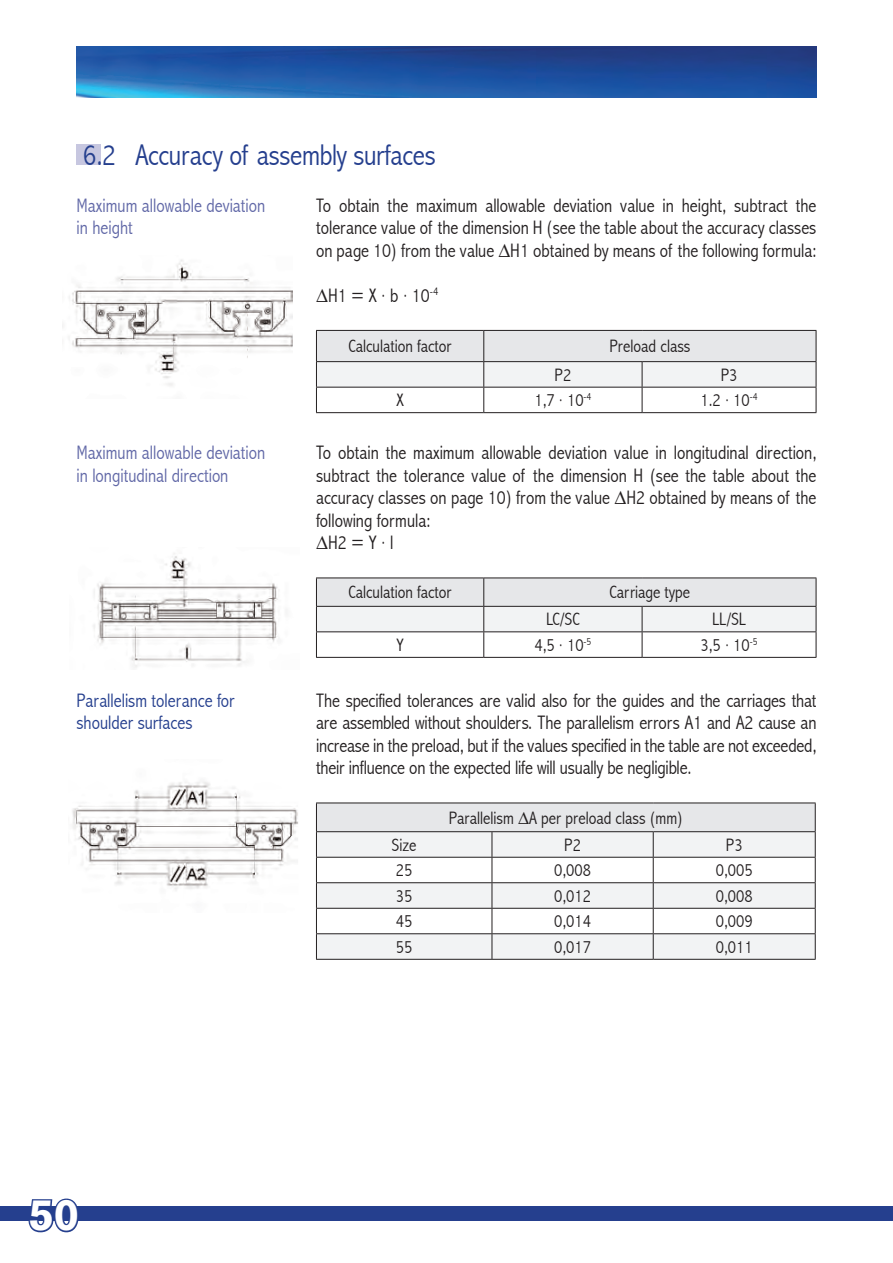
<style>
.page{position:relative;width:893px;height:1263px;background:#fff}
.page>*{position:absolute;margin:0;border:0;box-sizing:border-box;transform-origin:0 0}
.t1{font:700 43.5px "Ad Grotesk SB";color:#fff}
.t2{font:300 condensed 30px "Abadi";letter-spacing:-.01em;color:#253f8e}
.t3{font:300 condensed 19.5px/22.5px "Abadi";color:#231f20;text-align:justify}
.t4{font:300 condensed 19.5px "Abadi";color:#6168a7}
.t5{font:300 condensed 19.5px "Abadi";color:#253f8e}
.t6{font:300 condensed 18px "Abadi";color:#231f20}
</style>
<div class="page">
<div style="left:0;top:1205px;width:893px;height:15px;background:#253f8e"></div>
<svg style="left:27px;top:1198px;width:53px;height:35px"></svg>
<img style="left:77px;top:46px;width:739px;height:52px">
<hr style="left:316px;top:412px;width:168px;height:1px;background:#231f20">
<hr style="left:484px;top:412px;width:158px;height:1px;background:#231f20">
<hr style="left:642px;top:412px;width:174px;height:1px;background:#231f20">
<svg style="left:316px;top:330px;width:501px;height:82px"></svg>
<hr style="left:316px;top:387px;width:168px;height:1px;background:#231f20">
<hr style="left:484px;top:387px;width:158px;height:1px;background:#231f20">
<hr style="left:642px;top:387px;width:174px;height:1px;background:#231f20">
<hr style="left:316px;top:657px;width:168px;height:1px;background:#231f20">
<hr style="left:484px;top:657px;width:158px;height:1px;background:#231f20">
<hr style="left:642px;top:657px;width:174px;height:1px;background:#231f20">
<hr style="left:316px;top:577px;width:168px;height:1px;background:#231f20">
<hr style="left:484px;top:577px;width:158px;height:1px;background:#231f20">
<hr style="left:642px;top:577px;width:174px;height:1px;background:#231f20">
<svg style="left:316px;top:578px;width:501px;height:79px"></svg>
<hr style="left:642px;top:606px;width:174px;height:1px;background:#231f20">
<hr style="left:316px;top:631px;width:168px;height:1px;background:#231f20">
<hr style="left:484px;top:631px;width:158px;height:1px;background:#231f20">
<hr style="left:642px;top:631px;width:174px;height:1px;background:#231f20">
<div style="left:316px;top:803px;width:499px;height:29px;background:#e6e7e9"></div>
<svg style="left:317px;top:832px;width:498px;height:127px;fill:#f2f3f4"></svg>
<hr style="left:316px;top:802px;width:176px;height:1px;background:#231f20">
<hr style="left:492px;top:802px;width:161px;height:1px;background:#231f20">
<hr style="left:653px;top:802px;width:163px;height:1px;background:#231f20">
<hr style="left:316px;top:831px;width:176px;height:1px;background:#231f20">
<hr style="left:492px;top:831px;width:161px;height:1px;background:#231f20">
<hr style="left:653px;top:831px;width:163px;height:1px;background:#231f20">
<hr style="left:316px;top:857px;width:176px;height:1px;background:#231f20">
<hr style="left:492px;top:857px;width:161px;height:1px;background:#231f20">
<hr style="left:653px;top:857px;width:163px;height:1px;background:#231f20">
<hr style="left:316px;top:882px;width:176px;height:1px;background:#231f20">
<hr style="left:492px;top:882px;width:161px;height:1px;background:#231f20">
<hr style="left:653px;top:882px;width:163px;height:1px;background:#231f20">
<hr style="left:316px;top:908px;width:176px;height:1px;background:#231f20">
<hr style="left:492px;top:908px;width:161px;height:1px;background:#231f20">
<hr style="left:653px;top:908px;width:163px;height:1px;background:#231f20">
<svg style="left:316px;top:803px;width:1px;height:156px"></svg>
<hr style="left:316px;top:933px;width:176px;height:1px;background:#231f20">
<hr style="left:492px;top:933px;width:161px;height:1px;background:#231f20">
<hr style="left:653px;top:933px;width:163px;height:1px;background:#231f20">
<svg style="left:492px;top:832px;width:1px;height:127px"></svg>
<svg style="left:653px;top:832px;width:1px;height:127px"></svg>
<svg style="left:815px;top:803px;width:1px;height:156px"></svg>
<hr style="left:316px;top:959px;width:176px;height:1px;background:#231f20">
<hr style="left:492px;top:959px;width:161px;height:1px;background:#231f20">
<hr style="left:653px;top:959px;width:163px;height:1px;background:#231f20">
<div style="left:77px;top:145px;width:24px;height:20px;background:#c7c7e0"></div>
<img style="left:62px;top:259px;width:231px;height:127px">
<img style="left:93px;top:553px;width:185px;height:115px">
<img style="left:72px;top:781px;width:226px;height:109px">
<p class="t2" style="left:83px;top:137px;width:354px">6.2 Accuracy of assembly surfaces</p>
<p class="t4" style="left:77px;top:194px;width:190px">Maximum allowable deviation</p>
<p class="t4" style="left:77px;top:216px;width:58px">in height</p>
<p class="t3" style="left:316px;top:194px;width:502px">To obtain the maximum allowable deviation value in height, subtract the tolerance value of the dimension H (see the table about the accuracy classes on page 10) from the value ΔH1 obtained by means of the following formula:</p>
<p class="t3" style="left:316px;top:284px;width:124px">ΔH1=X∙b∙10<sup>-4</sup></p>
<p class="t6" style="left:349px;top:336px;width:105px">Calculation factor</p>
<p class="t6" style="left:609px;top:336px;width:83px">Preload class</p>
<p class="t6" style="left:555px;top:364px;width:18px">P2</p>
<p class="t6" style="left:721px;top:364px;width:18px">P3</p>
<p class="t6" style="left:396px;top:390px;width:9px">X</p>
<p class="t6" style="left:534px;top:390px;width:58px">1,7 ∙ 10<sup>-4</sup></p>
<p class="t6" style="left:701px;top:390px;width:58px">1.2 ∙ 10<sup>-4</sup></p>
<p class="t3" style="left:316px;top:441px;width:502px">To obtain the maximum allowable deviation value in longitudinal direction, subtract the tolerance value of the dimension H (see the table about the accuracy classes on page 10) from the value ΔH2 obtained by means of the following formula:</p>
<p class="t3" style="left:316px;top:531px;width:79px">ΔH2=Y∙l</p>
<p class="t6" style="left:349px;top:582px;width:105px">Calculation factor</p>
<p class="t6" style="left:610px;top:582px;width:82px">Carriage type</p>
<p class="t6" style="left:546px;top:609px;width:35px">LC/SC</p>
<p class="t6" style="left:712px;top:609px;width:35px">LL/SL</p>
<p class="t6" style="left:396px;top:634px;width:9px">Y</p>
<p class="t6" style="left:534px;top:634px;width:58px">4,5 ∙ 10<sup>-5</sup></p>
<p class="t6" style="left:701px;top:634px;width:58px">3,5 ∙ 10<sup>-5</sup></p>
<p class="t3" style="left:316px;top:689px;width:502px">The specified tolerances are valid also for the guides and the carriages that are assembled without shoulders. The parallelism errors A1 and A2 cause an increase in the preload, but if the values specified in the table are not exceeded, their influence on the expected life will usually be negligible.</p>
<p class="t6" style="left:449px;top:807px;width:235px">Parallelism ΔA per preload class (mm)</p>
<p class="t6" style="left:392px;top:834px;width:26px">Size</p>
<p class="t6" style="left:564px;top:834px;width:18px">P2</p>
<p class="t6" style="left:726px;top:834px;width:18px">P3</p>
<p class="t6" style="left:396px;top:860px;width:18px">25</p>
<p class="t6" style="left:554px;top:860px;width:38px">0,008</p>
<p class="t6" style="left:716px;top:860px;width:38px">0,005</p>
<p class="t6" style="left:396px;top:885px;width:18px">35</p>
<p class="t6" style="left:554px;top:885px;width:38px">0,012</p>
<p class="t6" style="left:716px;top:885px;width:38px">0,008</p>
<p class="t6" style="left:396px;top:911px;width:18px">45</p>
<p class="t6" style="left:554px;top:911px;width:38px">0,014</p>
<p class="t6" style="left:716px;top:911px;width:38px">0,009</p>
<p class="t6" style="left:396px;top:936px;width:18px">55</p>
<p class="t6" style="left:554px;top:936px;width:38px">0,017</p>
<p class="t6" style="left:716px;top:936px;width:38px">0,011</p>
<p class="t4" style="left:77px;top:441px;width:190px">Maximum allowable deviation</p>
<p class="t4" style="left:77px;top:464px;width:153px">in longitudinal direction</p>
<p class="t5" style="left:77px;top:689px;width:160px">Parallelism tolerance for</p>
<p class="t5" style="left:77px;top:711px;width:117px">shoulder surfaces</p>
<h1 class="t1" style="left:29px;top:1188px;width:52px">50</h1>
</div>
